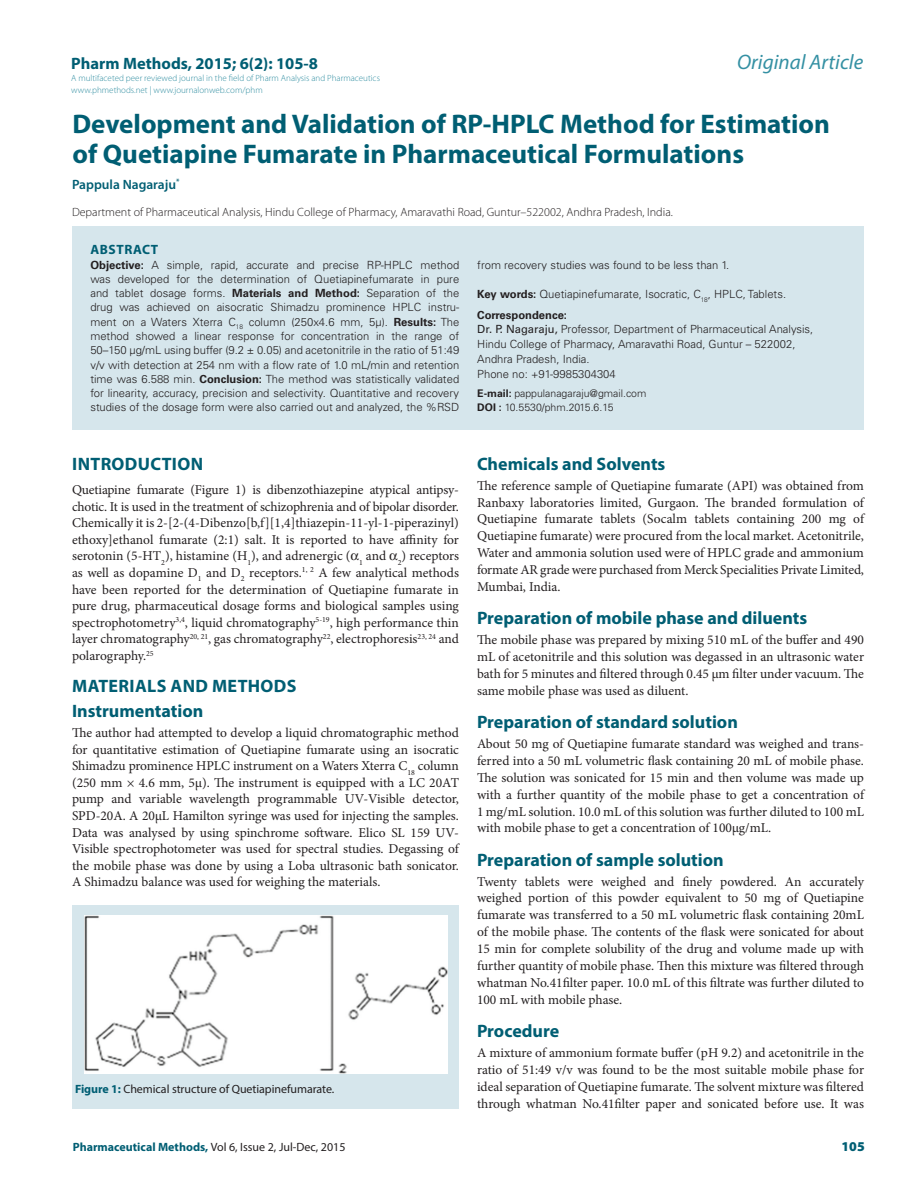
<style>
.page{position:relative;width:918px;height:1188px;background:#fff}
.page>*{position:absolute;margin:0;border:0;box-sizing:border-box;transform-origin:0 0}
.CT{font:700 27px/30px "Myriad Pro";color:#005e73}
.t1{font:italic 21px "Myriad Pro";color:#3490a3}
._2_HD{font:700 18px "Myriad Pro";color:#005e73}
._1_HD{font:700 18px "Myriad Pro";letter-spacing:.02em;color:#005e73}
.t2{font:700 16.5px "Myriad Pro";color:#005e73}
.TXT{font:13.5px/16.8px "Minion Pro";letter-spacing:-.005em;color:#231f20;text-align:justify}
.CA{font:600 13.5px "Myriad Pro";color:#005e73}
.ABS_HD{font:700 13.5px "Myriad Pro";letter-spacing:.04em;color:#005e73}
.RRH{font:900 13.5px "Myriad Pro";color:#005e73}
.CA_Aff{font:300 12px "Myriad Pro";color:#231f20}
.RRH-2{font:12px "Myriad Pro";color:#231f20}
.FIG_CAP{font:12px "Myriad Pro";letter-spacing:-.005em;color:#231f20}
.ABS_TXT{font:300 11.25px/14.2px "Univers LT Std";color:#231f20;text-align:justify}
.ABS_TXT-2{font:700 11.25px "Univers LT Std";color:#231f20}
.ABS_AU_ADD{font:300 10.5px "Univers LT Std";color:#231f20}
.t3{font:300 9px/12px "Myriad Pro";color:#3490a3}
.s1{font-weight:700}
.s2{font-weight:400}
.s3{font-weight:700;color:#005e73}
</style>
<div class="page">
<div style="left:72px;top:226px;width:792px;height:203px;background:#d6e6ec"></div>
<div style="left:72px;top:905px;width:387px;height:203px;background:#d6e6ec"></div>
<img style="left:84px;top:916px;width:363px;height:157px">
<p class="t2" style="left:71px;top:53px;width:248px">Pharm Methods, 2015; 6(2): 105-8</p>
<p class="t3" style="left:71px;top:73px;width:310px">A multifaceted peer reviewed journal in the field of Pharm Analysis and Pharmaceutics www.phmethods.net | www.journalonweb.com/phm</p>
<h2 class="t1" style="left:737px;top:49px;width:128px">Original Article</h2>
<p class="CT" style="left:73px;top:108px;width:759px">Development and Validation of RP-HPLC Method for Estimation of Quetiapine Fumarate in Pharmaceutical Formulations</p>
<p class="CA" style="left:72px;top:176px;width:109px">Pappula Nagaraju<sup>*</sup></p>
<p class="CA_Aff" style="left:72px;top:205px;width:602px">Department of Pharmaceutical Analysis, Hindu College of Pharmacy, Amaravathi Road, Guntur–522002, Andhra Pradesh, India.</p>
<p class="ABS_HD" style="left:91px;top:241px;width:69px">ABSTRACT</p>
<p class="ABS_TXT" style="left:90px;top:257px;width:370px"><span class="s1">Objective:</span> A simple, rapid, accurate and precise RP-HPLC method was developed for the determination of Quetiapinefumarate in pure and tablet dosage forms. <span class="s1">Materials and Method:</span> Separation of the drug was achieved on aisocratic Shimadzu prominence HPLC instru&shy;ment on a Waters Xterra C<sub>18</sub> column (250x4.6 mm, 5µ). <span class="s1">Results:</span> The method showed a linear response for concentration in the range of 50–150 μg/mL using buffer (9.2 ± 0.05) and acetonitrile in the ratio of 51:49 v/v with detection at 254 nm with a flow rate of 1.0 mL/min and retention time was 6.588 min. <span class="s1">Conclusion:</span> The method was statistically validated for linearity, accuracy, precision and selectivity. Quantitative and recovery studies of the dosage form were also carried out and analyzed, the %RSD</p>
<p class="ABS_TXT" style="left:477px;top:258px;width:254px">from recovery studies was found to be less than 1.</p>
<p class="ABS_TXT" style="left:477px;top:287px;width:310px"><span class="s1">Key words:</span> Quetiapinefumarate, Isocratic, C<sub>18</sub>, HPLC, Tablets.</p>
<p class="ABS_TXT-2" style="left:477px;top:308px;width:91px">Correspondence:</p>
<p class="ABS_TXT" style="left:477px;top:322px;width:338px"><span class="s2">Dr. P. Nagaraju,</span> Professor, Department of Pharmaceutical Analysis,</p>
<p class="ABS_TXT" style="left:477px;top:337px;width:320px">Hindu College of Pharmacy, Amaravathi Road, Guntur – 522002,</p>
<p class="ABS_TXT" style="left:477px;top:352px;width:114px">Andhra Pradesh, India.</p>
<p class="ABS_TXT" style="left:477px;top:366px;width:140px">Phone no: +91-9985304304</p>
<p class="ABS_AU_ADD" style="left:477px;top:387px;width:171px"><span class="s1">E-mail:</span> pappulanagaraju@gmail.com</p>
<p class="ABS_AU_ADD" style="left:477px;top:401px;width:138px"><span class="s1">DOI :</span> 10.5530/phm.2015.6.15</p>
<p class="_1_HD" style="left:72px;top:452px;width:132px">INTRODUCTION</p>
<p class="TXT" style="left:72px;top:481px;width:389px">Quetiapine fumarate (Figure 1) is dibenzothiazepine atypical antipsy&shy;chotic. It is used in the treatment of schizophrenia and of bipolar disorder.<br>Chemically it is 2-[2-(4-Dibenzo[b,f][1,4]thiazepin-11-yl-1-piperazinyl) ethoxy]ethanol fumarate (2:1) salt. It is reported to have affinity for serotonin (5-HT<sub>2</sub>), histamine (H<sub>1</sub>), and adrenergic ( <sub>1</sub> and <sub>2</sub>) receptors as well as dopamine D<sub>1</sub> and D<sub>2</sub> receptors.<sup>1,</sup> <sup>2</sup> A few analytical methods have been reported for the determination of Quetiapine fumarate in pure drug, pharmaceutical dosage forms and biological samples using spectrophotometry<sup>3,4</sup>, liquid chromatography<sup>5-19</sup>, high performance thin layer chromatography<sup>20,</sup> <sup>21</sup>, gas chromatography<sup>22</sup>, electrophoresis<sup>23,</sup> <sup>24</sup> and polarography.<sup>25</sup></p>
<p class="_1_HD" style="left:72px;top:674px;width:226px">MATERIALS AND METHODS</p>
<p class="_2_HD" style="left:72px;top:699px;width:133px">Instrumentation</p>
<p class="TXT" style="left:72px;top:724px;width:389px">The author had attempted to develop a liquid chromatographic method for quantitative estimation of Quetiapine fumarate using an isocratic Shimadzu prominence HPLC instrument on a Waters Xterra C<sub>18</sub> column (250 mm × 4.6 mm, 5µ). The instrument is equipped with a LC 20AT pump and variable wavelength programmable UV-Visible detector, SPD-20A. A 20µL Hamilton syringe was used for injecting the samples.<br>Data was analysed by using spinchrome software. Elico SL 159 UV-Visible spectrophotometer was used for spectral studies. Degassing of the mobile phase was done by using a Loba ultrasonic bath sonicator.<br>A Shimadzu balance was used for weighing the materials.</p>
<p class="FIG_CAP" style="left:75px;top:1081px;width:261px"><span class="s3">Figure 1:</span> Chemical structure of Quetiapinefumarate.</p>
<p class="_2_HD" style="left:477px;top:452px;width:190px">Chemicals and Solvents</p>
<p class="TXT" style="left:477px;top:477px;width:389px">The reference sample of Quetiapine fumarate (API) was obtained from Ranbaxy laboratories limited, Gurgaon. The branded formulation of Quetiapine fumarate tablets (Socalm tablets containing 200 mg of Quetiapine fumarate) were procured from the local market. Acetonitrile, Water and ammonia solution used were of HPLC grade and ammonium formate AR grade were purchased from Merck Specialities Private Limited, Mumbai, India.</p>
<p class="_2_HD" style="left:477px;top:606px;width:332px">Preparation of mobile phase and diluents</p>
<p class="TXT" style="left:477px;top:632px;width:389px">The mobile phase was prepared by mixing 510 mL of the buffer and 490 mL of acetonitrile and this solution was degassed in an ultrasonic water bath for 5 minutes and filtered through 0.45 µm filter under vacuum. The same mobile phase was used as diluent.</p>
<p class="_2_HD" style="left:477px;top:710px;width:262px">Preparation of standard solution</p>
<p class="TXT" style="left:477px;top:735px;width:389px">About 50 mg of Quetiapine fumarate standard was weighed and trans&shy;ferred into a 50 mL volumetric flask containing 20 mL of mobile phase.<br>The solution was sonicated for 15 min and then volume was made up with a further quantity of the mobile phase to get a concentration of 1 mg/mL solution. 10.0 mL of this solution was further diluted to 100 mL with mobile phase to get a concentration of 100µg/mL.</p>
<p class="_2_HD" style="left:477px;top:848px;width:248px">Preparation of sample solution</p>
<p class="TXT" style="left:477px;top:873px;width:389px">Twenty tablets were weighed and finely powdered. An accurately weighed portion of this powder equivalent to 50 mg of Quetiapine fumarate was transferred to a 50 mL volumetric flask containing 20mL of the mobile phase. The contents of the flask were sonicated for about 15 min for complete solubility of the drug and volume made up with further quantity of mobile phase. Then this mixture was filtered through whatman No.41filter paper. 10.0 mL of this filtrate was further diluted to 100 mL with mobile phase.</p>
<p class="_2_HD" style="left:477px;top:1019px;width:84px">Procedure</p>
<p class="TXT" style="left:477px;top:1044px;width:389px">A mixture of ammonium formate buffer (pH 9.2) and acetonitrile in the ratio of 51:49 v/v was found to be the most suitable mobile phase for ideal separation of Quetiapine fumarate. The solvent mixture was filtered through whatman No.41filter paper and sonicated before use. It was</p>
<p class="RRH-2" style="left:73px;top:1139px;width:274px"><span class="s3">Pharmaceutical Methods,</span> Vol 6, Issue 2, Jul-Dec, 2015</p>
<p class="RRH" style="left:842px;top:1139px;width:25px">105</p>
</div>
